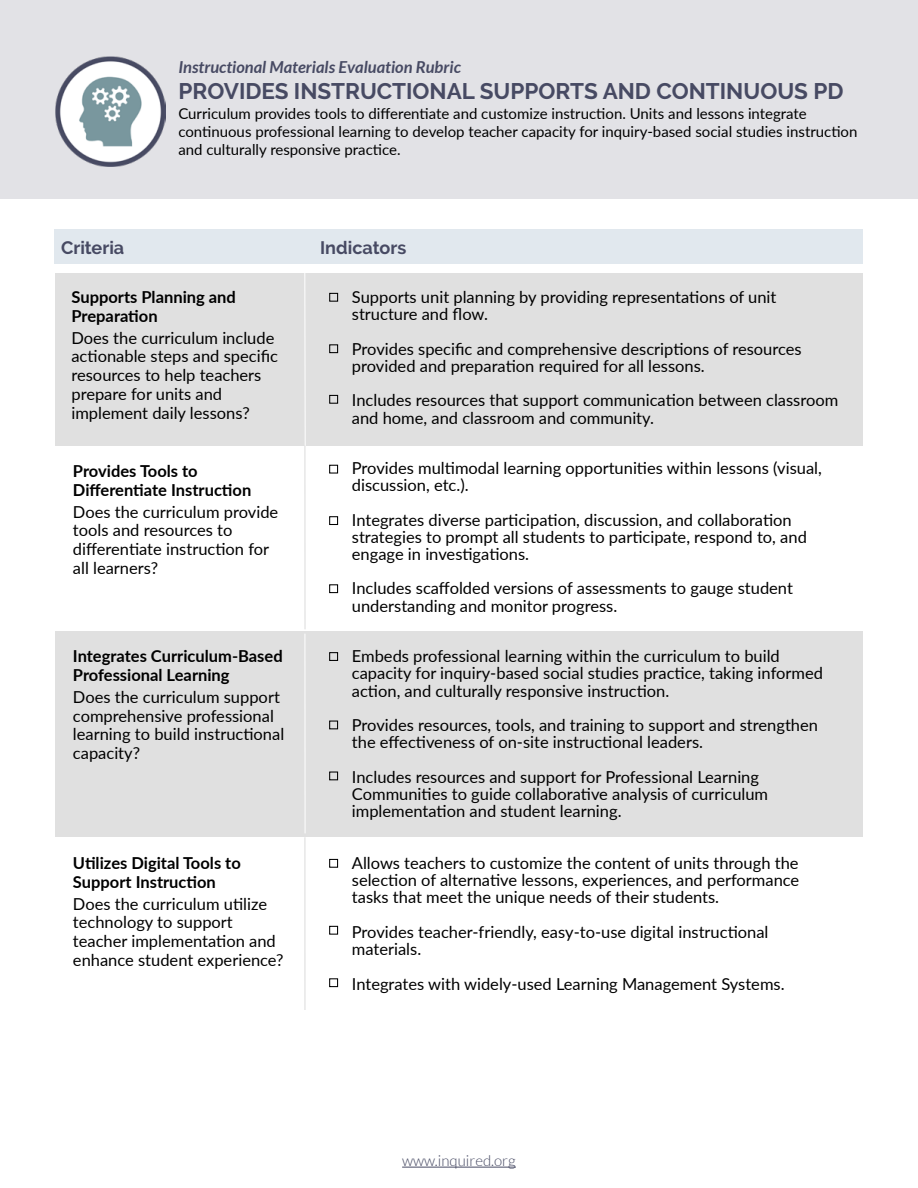
<style>
.page{position:relative;width:918px;height:1188px;background:#fff}
.page>*{position:absolute;margin:0;border:0;box-sizing:border-box;transform-origin:0 0}
.t1{font:700 22.5px "Raleway";color:#474a63}
.t2{font:700 18px "Raleway";color:#474a63}
.t3{font:16.5px/17.2px "Lato";color:#000}
.t4{font:700 16.5px/18.8px "Lato";color:#000}
.t5{font:italic 700 16.5px "Lato";color:#474a63}
.t6{font:15px/18px "Lato";color:#000}
.t7{font:300 15px "Lato";color:#474a63}
</style>
<div class="page">
<hr style="left:402px;top:1167px;width:114px;height:1px;background:#474a63">
<div style="left:0;top:0;width:918px;height:199px;background:#e2e2e6"></div>
<div style="left:55px;top:230px;width:808px;height:34px;background:#e1e8ee"></div>
<div style="left:55px;top:273px;width:808px;height:173px;background:#e0e0e0"></div>
<hr style="left:304px;top:269px;width:2px;height:195px;background:#fff">
<hr style="left:305px;top:446px;width:1px;height:183px;background:#000">
<div style="left:55px;top:631px;width:808px;height:205px;background:#e0e0e0"></div>
<hr style="left:305px;top:634px;width:1px;height:199px;background:#fff">
<hr style="left:305px;top:837px;width:1px;height:173px;background:#000">
<div style="left:329px;top:293px;width:9px;height:9px;border:1px solid #000"></div>
<div style="left:329px;top:344px;width:9px;height:9px;border:1px solid #000"></div>
<div style="left:329px;top:395px;width:9px;height:9px;border:1px solid #000"></div>
<div style="left:329px;top:465px;width:9px;height:9px;border:1px solid #000"></div>
<div style="left:329px;top:516px;width:9px;height:9px;border:1px solid #000"></div>
<div style="left:329px;top:584px;width:9px;height:9px;border:1px solid #000"></div>
<div style="left:329px;top:652px;width:9px;height:9px;border:1px solid #000"></div>
<div style="left:329px;top:721px;width:9px;height:8px;border:1px solid #000"></div>
<div style="left:329px;top:772px;width:9px;height:8px;border:1px solid #000"></div>
<div style="left:329px;top:859px;width:9px;height:9px;border:1px solid #000"></div>
<div style="left:329px;top:926px;width:9px;height:9px;border:1px solid #000"></div>
<div style="left:329px;top:978px;width:9px;height:9px;border:1px solid #000"></div>
<img style="left:56px;top:57px;width:110px;height:110px">
<p class="t5" style="left:178px;top:58px;width:284px">Instructional Materials Evaluation Rubric</p>
<h1 class="t1" style="left:178px;top:78px;width:667px">PROVIDES INSTRUCTIONAL SUPPORTS AND CONTINUOUS PD</h1>
<p class="t6" style="left:178px;top:104px;width:681px">Curriculum provides tools to differentiate and customize instruction. Units and lessons integrate continuous professional learning to develop teacher capacity for inquiry-based social studies instruction and culturally responsive practice.</p>
<p class="t2" style="left:61px;top:237px;width:65px">Criteria</p>
<p class="t2" style="left:320px;top:237px;width:88px">Indicators</p>
<p class="t4" style="left:71px;top:287px;width:166px">Supports Planning and<br>Preparation</p>
<p class="t3" style="left:71px;top:328px;width:208px;line-height:18.8px">Does the curriculum include actionable steps and specific resources to help teachers prepare for units and implement daily lessons?</p>
<p class="t4" style="left:73px;top:461px;width:180px">Provides Tools to<br>Differentiate Instruction</p>
<p class="t3" style="left:73px;top:501px;width:207px;line-height:18.8px">Does the curriculum provide tools and resources to differentiate instruction for all learners?</p>
<p class="t4" style="left:73px;top:646px;width:211px">Integrates Curriculum-Based<br>Professional Learning</p>
<p class="t3" style="left:73px;top:687px;width:213px;line-height:18.8px">Does the curriculum support comprehensive professional learning to build instructional capacity?</p>
<p class="t4" style="left:73px;top:853px;width:169px">Utilizes Digital Tools to<br>Support Instruction</p>
<p class="t3" style="left:73px;top:893px;width:212px;line-height:18.8px">Does the curriculum utilize technology to support teacher implementation and enhance student experience?</p>
<p class="t3" style="left:352px;top:288px;width:426px">Supports unit planning by providing representations of unit structure and flow.</p>
<p class="t3" style="left:352px;top:339px;width:451px">Provides specific and comprehensive descriptions of resources provided and preparation required for all lessons.</p>
<p class="t3" style="left:352px;top:391px;width:488px">Includes resources that support communication between classroom and home, and classroom and community.</p>
<p class="t3" style="left:352px;top:458px;width:471px">Provides multimodal learning opportunities within lessons (visual, discussion, etc.).</p>
<p class="t3" style="left:352px;top:510px;width:457px">Integrates diverse participation, discussion, and collaboration strategies to prompt all students to participate, respond to, and engage in investigations.</p>
<p class="t3" style="left:352px;top:579px;width:443px">Includes scaffolded versions of assessments to gauge student understanding and monitor progress.</p>
<p class="t3" style="left:352px;top:647px;width:473px">Embeds professional learning within the curriculum to build capacity for inquiry-based social studies practice, taking informed action, and culturally responsive instruction.</p>
<p class="t3" style="left:352px;top:716px;width:468px">Provides resources, tools, and training to support and strengthen the effectiveness of on-site instructional leaders.</p>
<p class="t3" style="left:352px;top:768px;width:418px">Includes resources and support for Professional Learning<br>Communities to guide collaborative analysis of curriculum implementation and student learning.</p>
<p class="t3" style="left:352px;top:853px;width:449px;text-align:justify">Allows teachers to customize the content of units through the selection of alternative lessons, experiences, and performance tasks that meet the unique needs of their students.</p>
<p class="t3" style="left:352px;top:922px;width:418px">Provides teacher-friendly, easy-to-use digital instructional materials.</p>
<p class="t3" style="left:352px;top:974px;width:434px">Integrates with widely-used Learning Management Systems.</p>
<p class="t7" style="left:402px;top:1152px;width:115px">www.inquired.org</p>
</div>
